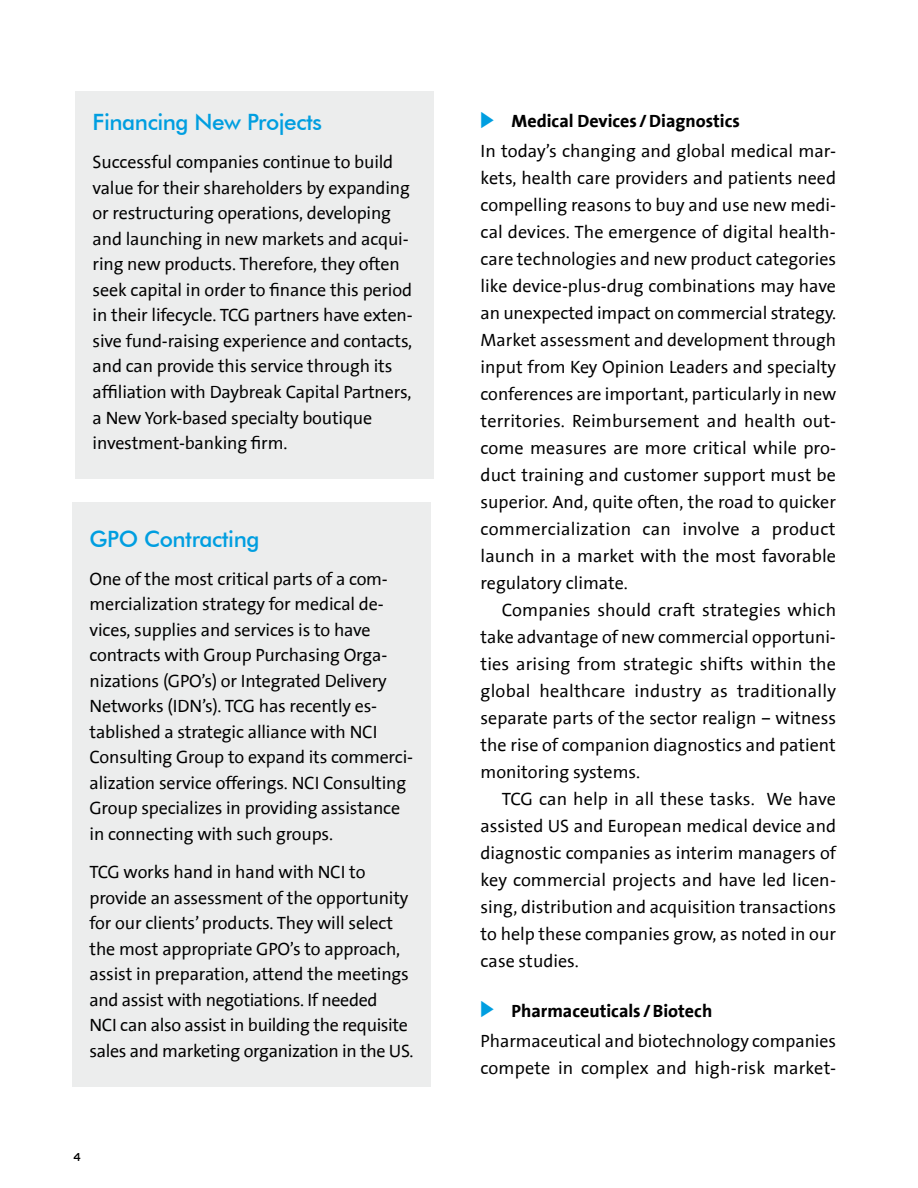
<style>
.page{position:relative;width:918px;height:1188px;background:#fff}
.page>*{position:absolute;margin:0;border:0;box-sizing:border-box;transform-origin:0 0}
.t1{font:500 22.5px "Futura BT";letter-spacing:-.02em;color:#009ee0}
.t2{font:18px/27px "The Sans Office";letter-spacing:-.01em;color:#000}
.t3{font:700 18px "The Sans Office";color:#000}
.t4{font:12px "Q Type Cond";color:#000}
</style>
<div class="page">
<div style="left:76px;top:91px;width:358px;height:388px;background:#eceded"></div>
<div style="left:73px;top:503px;width:358px;height:584px;background:#eceded"></div>
<p class="t1" style="left:93px;top:109px;width:231px">Financing New Projects</p>
<p class="t2" style="left:93px;top:150px;width:322px;line-height:25.5px">Successful companies continue to build value for their shareholders by expanding or restructuring operations, developing and launching in new markets and acqui&shy;ring new products. Therefore, they often seek capital in order to finance this period in their lifecycle. TCG partners have exten&shy;sive fund-raising experience and contacts, and can provide this service through its affiliation with Daybreak Capital Partners, a New York-based specialty boutique investment-banking firm.</p>
<p class="t1" style="left:90px;top:525px;width:172px">GPO Contracting</p>
<p class="t2" style="left:90px;top:567px;width:325px;line-height:25.5px">One of the most critical parts of a com&shy;mercialization strategy for medical de&shy;vices, supplies and services is to have contracts with Group Purchasing Orga&shy;nizations (GPO’s) or Integrated Delivery Networks (IDN’s). TCG has recently es&shy;tablished a strategic alliance with NCI Consulting Group to expand its commerci&shy;alization service offerings. NCI Consulting Group specializes in providing assistance in connecting with such groups.</p>
<p class="t2" style="left:90px;top:860px;width:325px;line-height:25.5px">TCG works hand in hand with NCI to provide an assessment of the opportunity for our clients’ products. They will select the most appropriate GPO’s to approach, assist in preparation, attend the meetings and assist with negotiations. If needed<br>NCI can also assist in building the requisite sales and marketing organization in the US.</p>
<p class="t4" style="left:73px;top:1150px;width:10px">4</p>
<p class="t3" style="left:512px;top:112px;width:230px">Medical Devices /Diagnostics</p>
<p class="t2" style="left:481px;top:138px;width:357px;text-align:justify">In today’s changing and global medical mar&shy;kets, health care providers and patients need compelling reasons to buy and use new medi&shy;cal devices. The emergence of digital health&shy;care technologies and new product categories like device-plus-drug combinations may have an unexpected impact on commercial strategy.<br>Market assessment and development through input from Key Opinion Leaders and specialty conferences are important, particularly in new territories. Reimbursement and health out&shy;come measures are more critical while pro&shy;duct training and customer support must be superior. And, quite often, the road to quicker commercialization can involve a product launch in a market with the most favorable regulatory climate.</p>
<p class="t2" style="left:481px;top:597px;width:357px;text-align:justify;text-indent:21px">Companies should craft strategies which take advantage of new commercial opportuni&shy;ties arising from strategic shifts within the global healthcare industry as traditionally separate parts of the sector realign – witness the rise of companion diagnostics and patient monitoring systems.</p>
<p class="t2" style="left:481px;top:786px;width:357px;text-align:justify;text-indent:21px">TCG can help in all these tasks. We have assisted US and European medical device and diagnostic companies as interim managers of key commercial projects and have led licen&shy;sing, distribution and acquisition transactions to help these companies grow, as noted in our case studies.</p>
<p class="t3" style="left:512px;top:1001px;width:202px">Pharmaceuticals /Biotech</p>
<p class="t2" style="left:481px;top:1028px;width:357px">Pharmaceutical and biotechnology companies compete in complex and high-risk market-</p>
</div>
